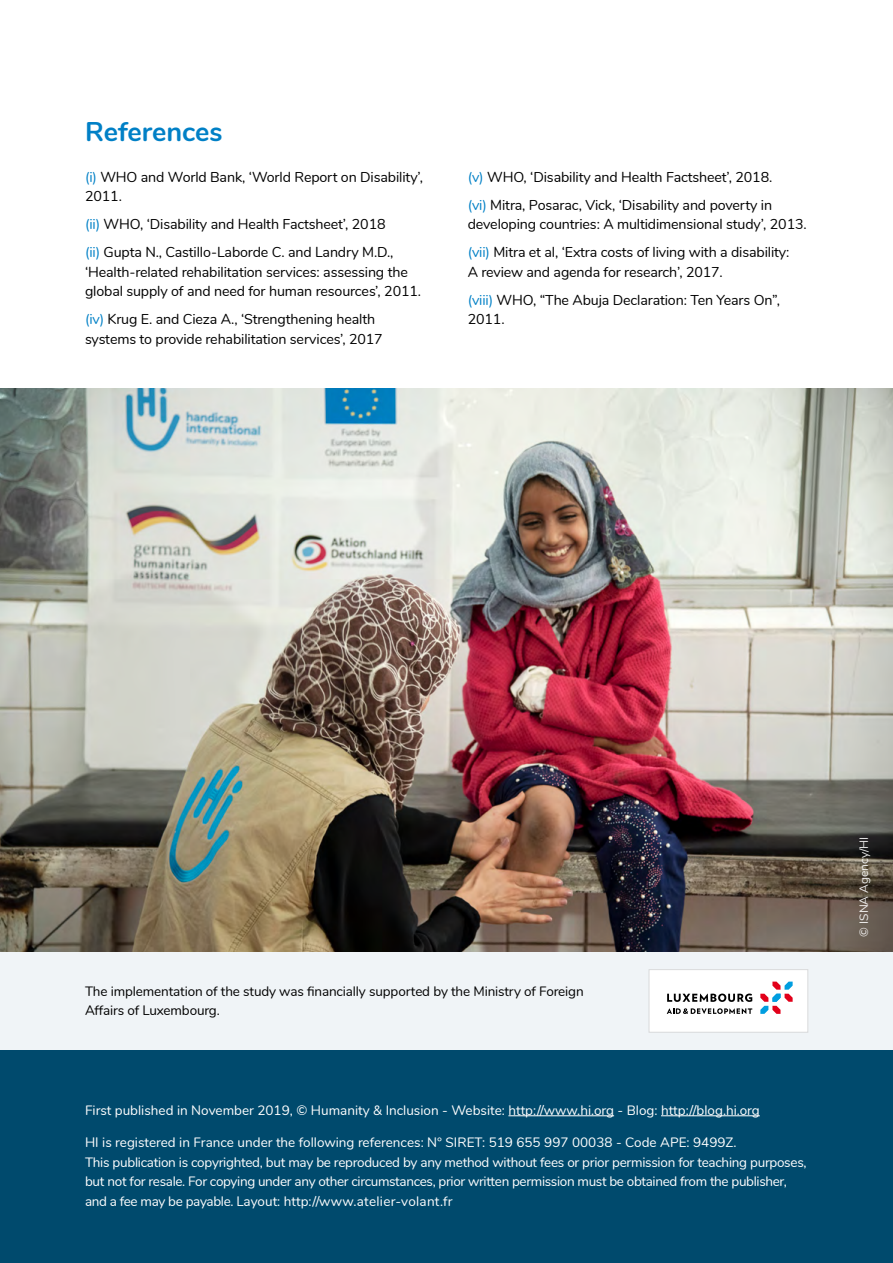
<style>
.page{position:relative;width:893px;height:1263px;background:#fff}
.page>*{position:absolute;margin:0;border:0;box-sizing:border-box;transform-origin:0 0}
.t1{font:700 27px "Nunito";color:#0080c6}
.t2{font:14.25px/28px "Nunito";letter-spacing:-.01em;color:#000}
.t3{font:13.5px/19.5px "Nunito";letter-spacing:-.02em;color:#fff}
.t4{font:13.5px "Nunito";color:#fff}
.t5{font:13.5px/19.5px "Nunito";letter-spacing:-.01em;color:#000}
.t6{font:12px "Nunito";color:#fff}
.s1{color:#0080c6}
</style>
<div class="page">
<div style="left:0;top:1050px;width:893px;height:213px;background:#004a6d"></div>
<hr style="left:508px;top:1115px;width:106px;height:1px;background:#fff">
<hr style="left:661px;top:1115px;width:99px;height:1px;background:#fff">
<div style="left:0;top:952px;width:893px;height:98px;background:#f0f4f7"></div>
<div style="left:649px;top:970px;width:159px;height:62px;background:#fff"></div>
<svg style="left:667px;top:993px;width:85px;height:9px"></svg>
<svg style="left:760px;top:981px;width:33px;height:33px"></svg>
<svg style="left:667px;top:1008px;width:85px;height:6px"></svg>
<div style="left:649px;top:969px;width:159px;height:63px;border:1px solid #d9dadb"></div>
<img style="left:0;top:389px;width:893px;height:563px">
<h1 class="t1" style="left:85px;top:112px;width:139px">References</h1>
<p class="t2" style="left:85px;top:166px;width:340px;line-height:19.5px"><span class="s1">(i)</span> WHO and World Bank, ‘World Report on Disability’,<br>2011.</p>
<p class="t2" style="left:85px;top:209px;width:310px"><span class="s1">(ii)</span> WHO, ‘Disability and Health Factsheet’, 2018 <span class="s1">(ii)</span> Gupta N., Castillo-Laborde C. and Landry M.D.,</p>
<p class="t2" style="left:85px;top:261px;width:338px;line-height:19.5px">‘Health-related rehabilitation services: assessing the global supply of and need for human resources’, 2011.</p>
<p class="t2" style="left:85px;top:309px;width:299px;line-height:19.5px"><span class="s1">(iv)</span> Krug E. and Cieza A., ‘Strengthening health systems to provide rehabilitation services’, 2017</p>
<p class="t2" style="left:468px;top:162px;width:306px"><span class="s1">(v)</span> WHO, ‘Disability and Health Factsheet’, 2018. <span class="s1">(vi)</span> Mitra, Posarac, Vick, ‘Disability and poverty in</p>
<p class="t2" style="left:468px;top:209px;width:340px">developing countries: A multidimensional study’, 2013. <span class="s1">(vii)</span> Mitra et al, ‘Extra costs of living with a disability:</p>
<p class="t2" style="left:468px;top:257px;width:314px">A review and agenda for research’, 2017.<br><span class="s1">(viii)</span> WHO, “The Abuja Declaration: Ten Years On”,</p>
<p class="t2" style="left:468px;top:304px;width:38px">2011.</p>
<p class="t5" style="left:85px;top:981px;width:500px">The implementation of the study was financially supported by the Ministry of Foreign<br>Affairs of Luxembourg.</p>
<p class="t4" style="left:85px;top:1100px;width:676px">First published in November 2019, © Humanity &amp; Inclusion - Website: http://www.hi.org - Blog: http://blog.hi.org</p>
<p class="t3" style="left:85px;top:1132px;width:723px">HI is registered in France under the following references: N° SIRET: 519 655 997 00038 - Code APE: 9499Z.<br>This publication is copyrighted, but may be reproduced by any method without fees or prior permission for teaching purposes, but not for resale. For copying under any other circumstances, prior written permission must be obtained from the publisher, and a fee may be payable. Layout: http://www.atelier-volant.fr</p>
<p class="t6" style="left:855px;top:937px;width:102px;rotate:-90deg">© ISNA Agency/HI</p>
</div>
